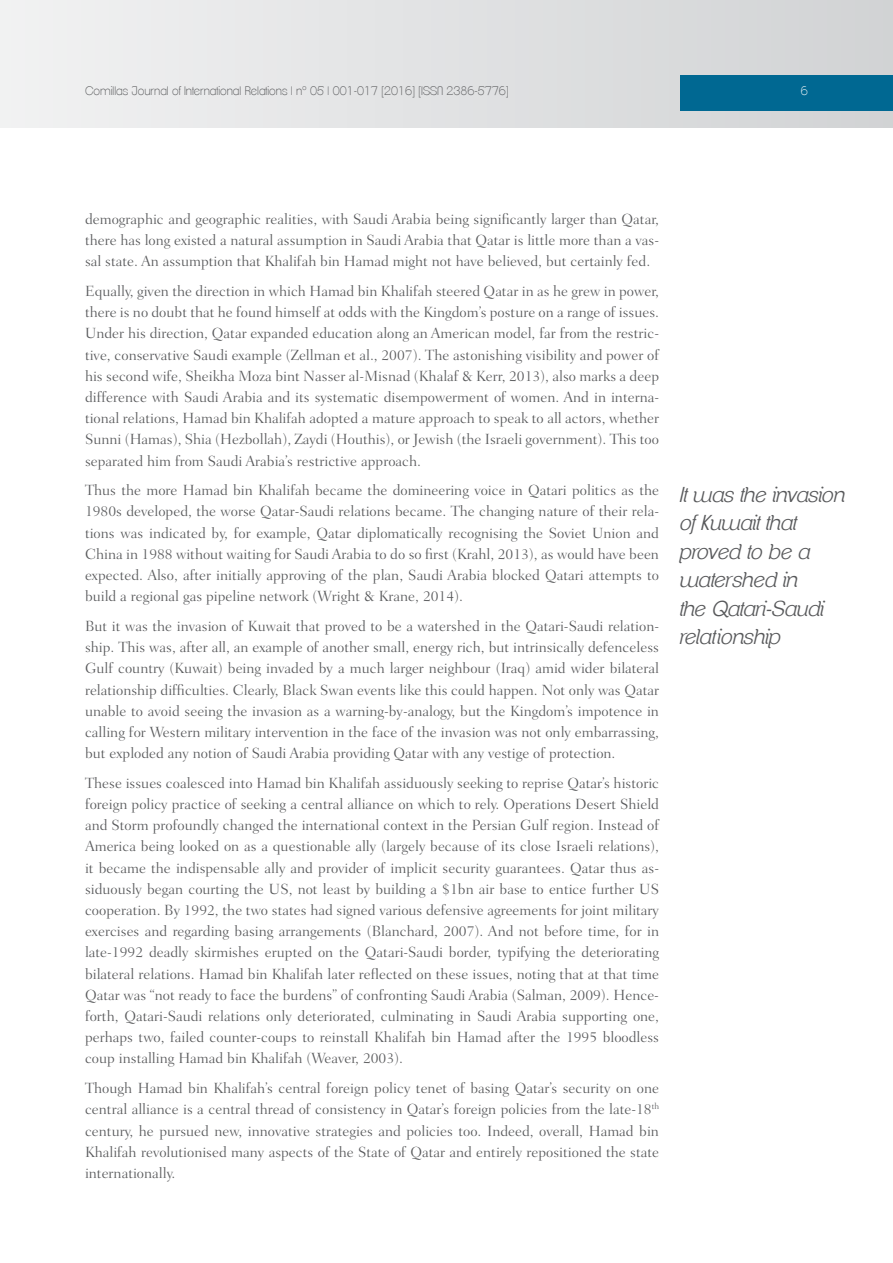
<style>
.page{position:relative;width:893px;height:1263px;background:#fff}
.page>*{position:absolute;margin:0;border:0;box-sizing:border-box;transform-origin:0 0}
.t1{font:italic 300 21px/28.5px "Clemente P Daf";color:#58595b}
.t2{font:300 15px/21.1px "Fairfield LH";color:#58595b;text-align:justify}
.t3{font:200 12px "Clemente P Dac";color:#58595b}
.t4{font:200 12px "Clemente P Dac";color:#fff}
</style>
<div class="page">
<div style="left:0;top:0;width:893px;height:128px;background:linear-gradient(to right,#f1f2f2,#d1d3d4)"></div>
<div style="left:680px;top:75px;width:213px;height:36px;background:#006892"></div>
<p class="t3" style="left:85px;top:83px;width:425px">Comillas Journal of International Relations | nº 05 | 001-017 [2016] [ISSN 2386-5776]</p>
<p class="t4" style="left:801px;top:83px;width:8px">6</p>
<p class="t2" style="left:85px;top:208px;width:576px">demographic and geographic realities, with Saudi Arabia being significantly larger than Qatar, there has long existed a natural assumption in Saudi Arabia that Qatar is little more than a vas&shy;sal state. An assumption that Khalifah bin Hamad might not have believed, but certainly fed.</p>
<p class="t2" style="left:85px;top:280px;width:576px">Equally, given the direction in which Hamad bin Khalifah steered Qatar in as he grew in power, there is no doubt that he found himself at odds with the Kingdom’s posture on a range of issues.<br>Under his direction, Qatar expanded education along an American model, far from the restric&shy;tive, conservative Saudi example (Zellman et al., 2007). The astonishing visibility and power of his second wife, Sheikha Moza bint Nasser al-Misnad (Khalaf &amp; Kerr, 2013), also marks a deep difference with Saudi Arabia and its systematic disempowerment of women. And in interna&shy;tional relations, Hamad bin Khalifah adopted a mature approach to speak to all actors, whether Sunni (Hamas), Shia (Hezbollah), Zaydi (Houthis), or Jewish (the Israeli government). This too separated him from Saudi Arabia’s restrictive approach.</p>
<p class="t2" style="left:85px;top:480px;width:576px">Thus the more Hamad bin Khalifah became the domineering voice in Qatari politics as the 1980s developed, the worse Qatar-Saudi relations became. The changing nature of their rela&shy;tions was indicated by, for example, Qatar diplomatically recognising the Soviet Union and China in 1988 without waiting for Saudi Arabia to do so first (Krahl, 2013), as would have been expected. Also, after initially approving of the plan, Saudi Arabia blocked Qatari attempts to build a regional gas pipeline network (Wright &amp; Krane, 2014).</p>
<p class="t2" style="left:85px;top:615px;width:576px">But it was the invasion of Kuwait that proved to be a watershed in the Qatari-Saudi relation&shy;ship. This was, after all, an example of another small, energy rich, but intrinsically defenceless Gulf country (Kuwait) being invaded by a much larger neighbour (Iraq) amid wider bilateral relationship difficulties. Clearly, Black Swan events like this could happen. Not only was Qatar unable to avoid seeing the invasion as a warning-by-analogy, but the Kingdom’s impotence in calling for Western military intervention in the face of the invasion was not only embarrassing, but exploded any notion of Saudi Arabia providing Qatar with any vestige of protection.</p>
<p class="t2" style="left:85px;top:772px;width:576px">These issues coalesced into Hamad bin Khalifah assiduously seeking to reprise Qatar’s historic foreign policy practice of seeking a central alliance on which to rely. Operations Desert Shield and Storm profoundly changed the international context in the Persian Gulf region. Instead of America being looked on as a questionable ally (largely because of its close Israeli relations), it became the indispensable ally and provider of implicit security guarantees. Qatar thus as&shy;siduously began courting the US, not least by building a $1bn air base to entice further US cooperation. By 1992, the two states had signed various defensive agreements for joint military exercises and regarding basing arrangements (Blanchard, 2007). And not before time, for in late-1992 deadly skirmishes erupted on the Qatari-Saudi border, typifying the deteriorating bilateral relations. Hamad bin Khalifah later reflected on these issues, noting that at that time Qatar was “not ready to face the burdens” of confronting Saudi Arabia (Salman, 2009). Hence&shy;forth, Qatari-Saudi relations only deteriorated, culminating in Saudi Arabia supporting one, perhaps two, failed counter-coups to reinstall Khalifah bin Hamad after the 1995 bloodless coup installing Hamad bin Khalifah (Weaver, 2003).</p>
<p class="t2" style="left:85px;top:1078px;width:576px">Though Hamad bin Khalifah’s central foreign policy tenet of basing Qatar’s security on one central alliance is a central thread of consistency in Qatar’s foreign policies from the late-18<sup>th </sup>century, he pursued new, innovative strategies and policies too. Indeed, overall, Hamad bin Khalifah revolutionised many aspects of the State of Qatar and entirely repositioned the state internationally.</p>
<h1 class="t1" style="left:680px;top:480px;width:167px">It was the invasion of Kuwait that proved to be a watershed in<br>the Qatari-Saudi relationship</h1>
</div>
